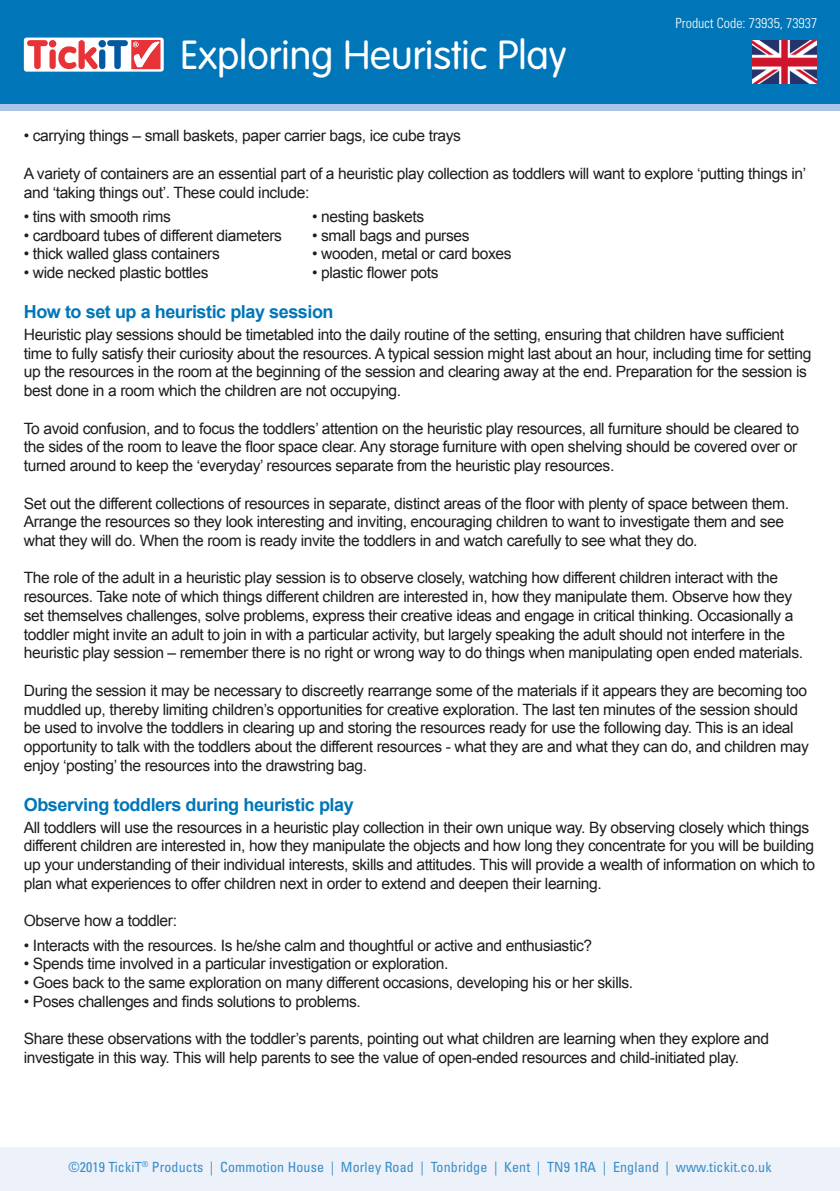
<style>
.page{position:relative;width:840px;height:1191px;background:#fff}
.page>*{position:absolute;margin:0;border:0;box-sizing:border-box;transform-origin:0 0}
.t1{font:300 40px "VAG Rounded";color:#fff}
.t2{font:700 18px "Arial";letter-spacing:-.025em;color:#0076b8}
.t3{font:15.6px/18.8px "Arial";letter-spacing:-.025em;color:#1d1d1b}
.t4{font:condensed 14px "Univers";letter-spacing:.01em;color:#398dc7}
.t5{font:300 condensed 14px "Univers";color:#fff}
</style>
<div class="page">
<div style="left:0;top:22px;width:839px;height:89px;background:#abc4e5"></div>
<div style="left:0;top:0;width:839px;height:103px;background:#0076b8"></div>
<img style="left:752px;top:40px;width:64px;height:44px">
<div style="left:24px;top:38px;width:140px;height:34px;background:#fff;border-radius:3px"></div>
<svg style="left:27px;top:40px;width:133px;height:29px"></svg>
<div style="left:0;top:1147px;width:839px;height:44px;background:#ecf1fa"></div>
<p class="t1" style="left:180px;top:32px;width:387px">Exploring Heuristic Play</p>
<p class="t5" style="left:675px;top:15px;width:143px">Product Code: 73935, 73937</p>
<p class="t3" style="left:24px;top:127px;width:438px">• carrying things – small baskets, paper carrier bags, ice cube trays</p>
<p class="t3" style="left:24px;top:164px;width:783px">A variety of containers are an essential part of a heuristic play collection as toddlers will want to explore ‘putting things in’ and ‘taking things out’. These could include:</p>
<p class="t3" style="left:24px;top:207px;width:148px">• tins with smooth rims</p>
<p class="t3" style="left:312px;top:207px;width:113px">• nesting baskets</p>
<p class="t3" style="left:24px;top:226px;width:259px">• cardboard tubes of different diameters</p>
<p class="t3" style="left:312px;top:226px;width:159px">• small bags and purses</p>
<p class="t3" style="left:24px;top:245px;width:197px">• thick walled glass containers</p>
<p class="t3" style="left:312px;top:245px;width:201px">• wooden, metal or card boxes</p>
<p class="t3" style="left:24px;top:263px;width:186px">• wide necked plastic bottles</p>
<p class="t3" style="left:312px;top:263px;width:128px">• plastic flower pots</p>
<p class="t2" style="left:24px;top:300px;width:311px">How to set up a heuristic play session</p>
<p class="t3" style="left:24px;top:325px;width:788px">Heuristic play sessions should be timetabled into the daily routine of the setting, ensuring that children have sufficient time to fully satisfy their curiosity about the resources. A typical session might last about an hour, including time for setting up the resources in the room at the beginning of the session and clearing away at the end. Preparation for the session is best done in a room which the children are not occupying.</p>
<p class="t3" style="left:24px;top:419px;width:776px;text-align:justify">To avoid confusion, and to focus the toddlers’ attention on the heuristic play resources, all furniture should be cleared to the sides of the room to leave the floor space clear. Any storage furniture with open shelving should be covered over or turned around to keep the ‘everyday’ resources separate from the heuristic play resources.</p>
<p class="t3" style="left:24px;top:494px;width:766px">Set out the different collections of resources in separate, distinct areas of the floor with plenty of space between them.<br>Arrange the resources so they look interesting and inviting, encouraging children to want to investigate them and see what they will do. When the room is ready invite the toddlers in and watch carefully to see what they do.</p>
<p class="t3" style="left:24px;top:569px;width:780px">The role of the adult in a heuristic play session is to observe closely, watching how different children interact with the resources. Take note of which things different children are interested in, how they manipulate them. Observe how they set themselves challenges, solve problems, express their creative ideas and engage in critical thinking. Occasionally a toddler might invite an adult to join in with a particular activity, but largely speaking the adult should not interfere in the heuristic play session – remember there is no right or wrong way to do things when manipulating open ended materials.</p>
<p class="t3" style="left:24px;top:681px;width:786px">During the session it may be necessary to discreetly rearrange some of the materials if it appears they are becoming too muddled up, thereby limiting children’s opportunities for creative exploration. The last ten minutes of the session should be used to involve the toddlers in clearing up and storing the resources ready for use the following day. This is an ideal opportunity to talk with the toddlers about the different resources - what they are and what they can do, and children may enjoy ‘posting’ the resources into the drawstring bag.</p>
<p class="t2" style="left:24px;top:793px;width:331px">Observing toddlers during heuristic play</p>
<p class="t3" style="left:24px;top:818px;width:792px">All toddlers will use the resources in a heuristic play collection in their own unique way. By observing closely which things different children are interested in, how they manipulate the objects and how long they concentrate for you will be building up your understanding of their individual interests, skills and attitudes. This will provide a wealth of information on which to plan what experiences to offer children next in order to extend and deepen their learning.</p>
<p class="t3" style="left:24px;top:911px;width:155px">Observe how a toddler:</p>
<p class="t3" style="left:24px;top:936px;width:569px">• Interacts with the resources. Is he/she calm and thoughtful or active and enthusiastic?</p>
<p class="t3" style="left:24px;top:954px;width:426px">• Spends time involved in a particular investigation or exploration.</p>
<p class="t3" style="left:24px;top:973px;width:610px">• Goes back to the same exploration on many different occasions, developing his or her skills.</p>
<p class="t3" style="left:24px;top:992px;width:338px">• Poses challenges and finds solutions to problems.</p>
<p class="t3" style="left:24px;top:1029px;width:746px">Share these observations with the toddler’s parents, pointing out what children are learning when they explore and investigate in this way. This will help parents to see the value of open-ended resources and child-initiated play.</p>
<p class="t4" style="left:68px;top:1158px;width:704px">©2019 TickiT<sup>®</sup> Products | Commotion House | Morley Road | Tonbridge | Kent | TN9 1RA | England | www.tickit.co.uk</p>
</div>
